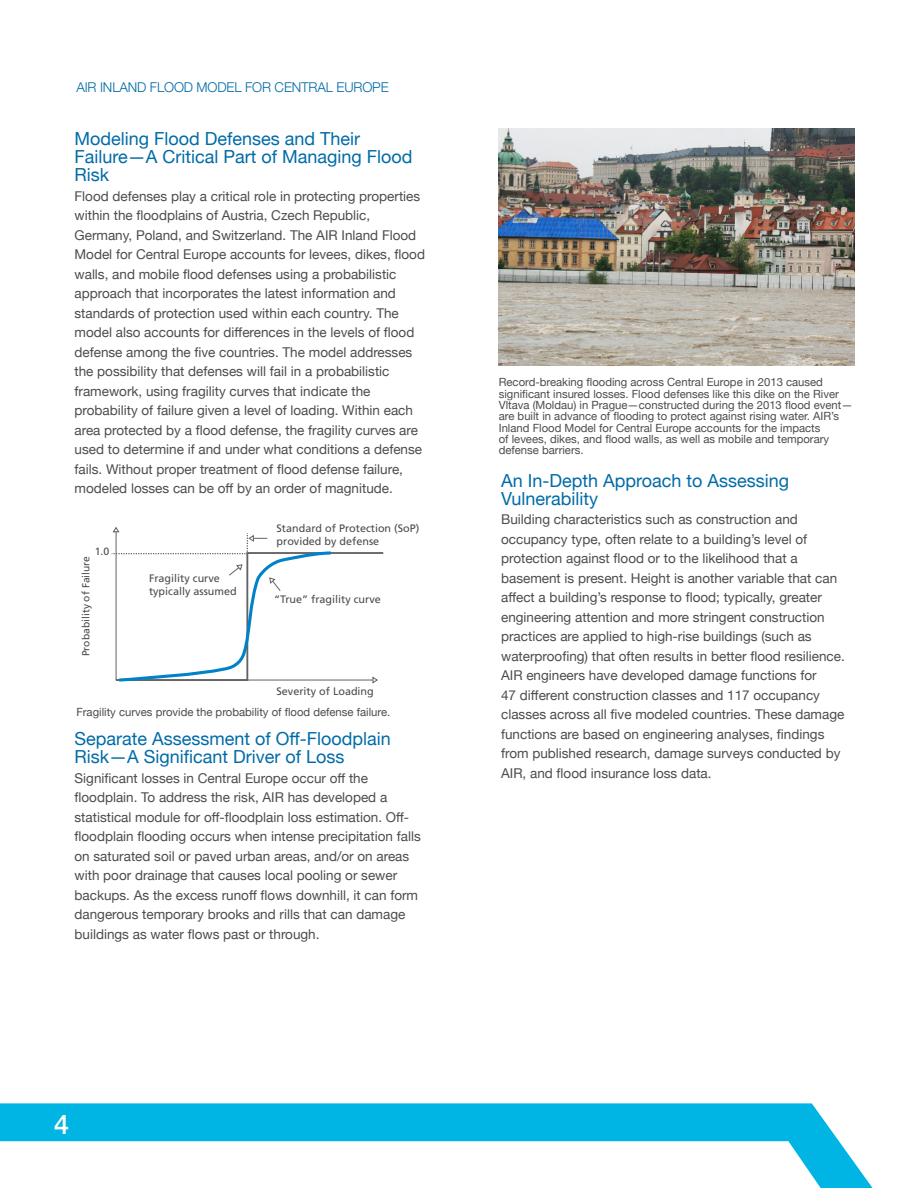
<style>
.page{position:relative;width:918px;height:1188px;background:#fff}
.page>*{position:absolute;margin:0;border:0;box-sizing:border-box;transform-origin:0 0}
.t1{font:500 27px "Helvetica Neue";color:#fff}
.t2{font:18px/18px "Helvetica Neue";color:#006ba7}
.t3{font:13.5px/19.5px "Helvetica Neue";color:#4b4c4d}
.t4{font:300 13.5px "Helvetica Neue";letter-spacing:-.01em;color:#006ba7}
.t5{font:11.25px/11.2px "Helvetica Neue";color:#4b4c4d}
.t6{font:10.8px/12.9px "Frutiger LT Std";color:#4b4c4d}
.t7{font:10.5px "Frutiger LT Std";color:#4b4c4d}
.t8{font:10.2px "Frutiger LT Std";color:#4b4c4d}
</style>
<div class="page">
<svg style="left:0;top:1103px;width:873px;height:85px"></svg>
<img style="left:499px;top:128px;width:355px;height:237px">
<svg style="left:112px;top:527px;width:272px;height:156px"></svg>
<p class="t4" style="left:76px;top:77px;width:314px">AIR INLAND FLOOD MODEL FOR CENTRAL EUROPE</p>
<h2 class="t2" style="left:75px;top:131px;width:340px">Modeling Flood Defenses and Their<br>Failure—A Critical Part of Managing Flood<br>Risk</h2>
<p class="t3" style="left:75px;top:187px;width:352px">Flood defenses play a critical role in protecting properties within the floodplains of Austria, Czech Republic, Germany, Poland, and Switzerland. The AIR Inland Flood Model for Central Europe accounts for levees, dikes, flood walls, and mobile flood defenses using a probabilistic approach that incorporates the latest information and standards of protection used within each country. The model also accounts for differences in the levels of flood defense among the five countries. The model addresses the possibility that defenses will fail in a probabilistic framework, using fragility curves that indicate the probability of failure given a level of loading. Within each area protected by a flood defense, the fragility curves are used to determine if and under what conditions a defense fails. Without proper treatment of flood defense failure, modeled losses can be off by an order of magnitude.</p>
<p class="t7" style="left:95px;top:545px;width:16px">1.0</p>
<p class="t8" style="left:80px;top:656px;width:102px;rotate:-90deg">Probability of Failure</p>
<p class="t6" style="left:149px;top:571px;width:89px">Fragility curve typically assumed</p>
<p class="t6" style="left:277px;top:521px;width:144px">Standard of Protection (SoP) provided by defense</p>
<p class="t6" style="left:274px;top:593px;width:108px">“True” fragility curve</p>
<p class="t6" style="left:277px;top:685px;width:99px">Severity of Loading</p>
<p class="t5" style="left:76px;top:707px;width:315px">Fragility curves provide the probability of flood defense failure.</p>
<h2 class="t2" style="left:75px;top:731px;width:318px">Separate Assessment of Off-Floodplain<br>Risk—A Significant Driver of Loss</h2>
<p class="t3" style="left:75px;top:769px;width:348px">Significant losses in Central Europe occur off the floodplain. To address the risk, AIR has developed a statistical module for off-floodplain loss estimation. Off&shy;floodplain flooding occurs when intense precipitation falls on saturated soil or paved urban areas, and/or on areas with poor drainage that causes local pooling or sewer backups. As the excess runoff flows downhill, it can form dangerous temporary brooks and rills that can damage buildings as water flows past or through.</p>
<h1 class="t1" style="left:54px;top:1102px;width:17px">4</h1>
<p class="t5" style="left:499px;top:377px;width:355px">Record-breaking flooding across Central Europe in 2013 caused significant insured losses. Flood defenses like this dike on the River Vltava (Moldau) in Prague—constructed during the 2013 flood event— are built in advance of flooding to protect against rising water. AIR’s Inland Flood Model for Central Europe accounts for the impacts<br>of levees, dikes, and flood walls, as well as mobile and temporary defense barriers.</p>
<h2 class="t2" style="left:501px;top:472px;width:290px">An In-Depth Approach to Assessing<br>Vulnerability</h2>
<p class="t3" style="left:501px;top:510px;width:345px">Building characteristics such as construction and occupancy type, often relate to a building’s level of protection against flood or to the likelihood that a basement is present. Height is another variable that can affect a building’s response to flood; typically, greater engineering attention and more stringent construction practices are applied to high-rise buildings (such as waterproofing) that often results in better flood resilience.<br>AIR engineers have developed damage functions for<br>47 different construction classes and 117 occupancy classes across all five modeled countries. These damage functions are based on engineering analyses, findings from published research, damage surveys conducted by AIR, and flood insurance loss data.</p>
</div>
